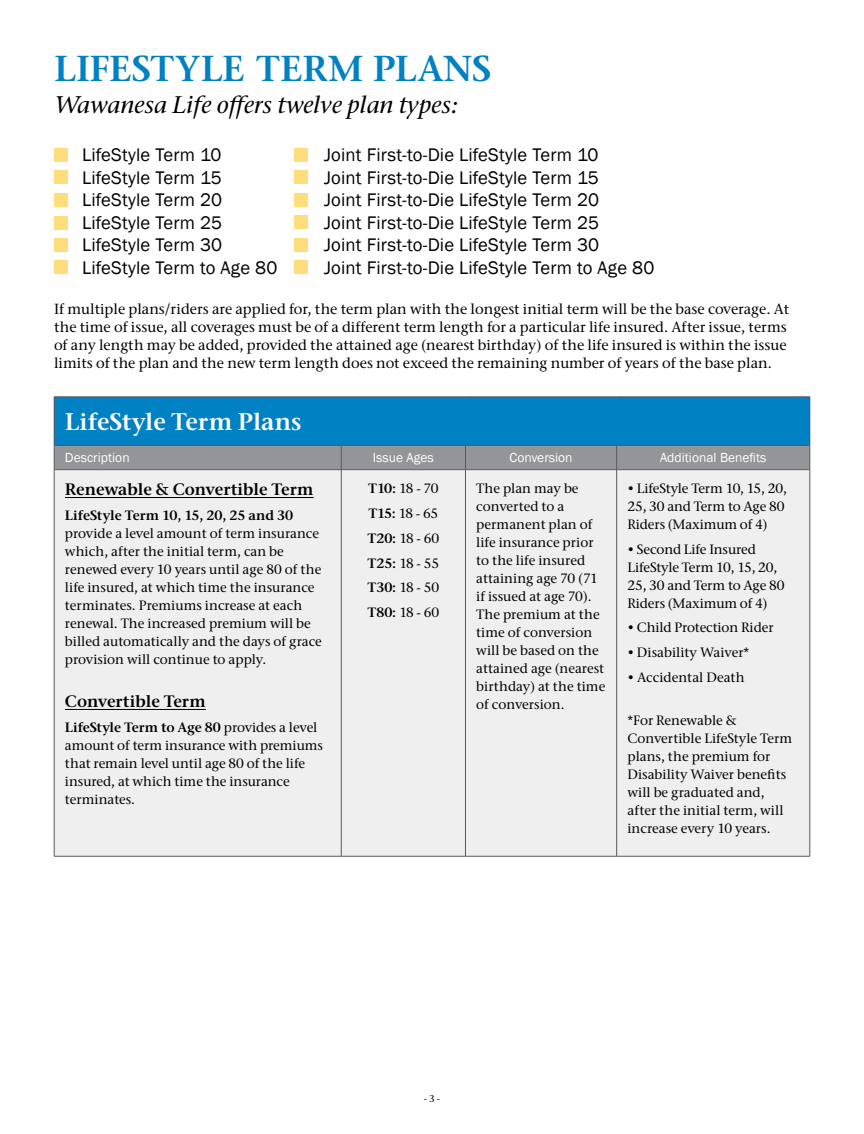
<style>
.page{position:relative;width:864px;height:1134px;background:#fff}
.page>*{position:absolute;margin:0;border:0;box-sizing:border-box;transform-origin:0 0}
.t1{font:600 36px "Stone Ser ITC Std";color:#0081c3}
.t2{font:italic 500 24px "Stone Ser ITC Std";color:#000}
.t3{font:600 24px "Stone Ser ITC Std";color:#fff}
.t4{font:18.75px "Franklin Gothic";letter-spacing:.01em;color:#000}
.t5{font:600 16.5px "Stone Ser ITC Std";color:#000}
.t6{font:500 14.7px/18px "Stone Ser ITC Std";color:#000}
.t7{font:500 13.5px/18px "Stone Ser ITC Std";color:#000}
.t8{font:13.5px "Franklin Gothic";color:#fff}
.t9{font:600 13.5px "Stone Ser ITC Std";color:#000}
.t10{font:500 9.75px "Stone Ser ITC Std";color:#000}
.s1{font-weight:600}
</style>
<div class="page">
<div style="left:54px;top:148px;width:13px;height:13px;background:#ffdd7d"></div>
<div style="left:54px;top:171px;width:13px;height:13px;background:#ffdd7d"></div>
<div style="left:54px;top:193px;width:13px;height:13px;background:#ffdd7d"></div>
<div style="left:54px;top:216px;width:13px;height:13px;background:#ffdd7d"></div>
<div style="left:54px;top:238px;width:13px;height:14px;background:#ffdd7d"></div>
<div style="left:54px;top:261px;width:13px;height:13px;background:#ffdd7d"></div>
<div style="left:294px;top:148px;width:14px;height:13px;background:#ffdd7d"></div>
<div style="left:294px;top:171px;width:14px;height:13px;background:#ffdd7d"></div>
<div style="left:294px;top:193px;width:14px;height:13px;background:#ffdd7d"></div>
<div style="left:294px;top:216px;width:14px;height:13px;background:#ffdd7d"></div>
<div style="left:294px;top:238px;width:14px;height:13px;background:#ffdd7d"></div>
<div style="left:294px;top:261px;width:14px;height:13px;background:#ffdd7d"></div>
<div style="left:54px;top:397px;width:756px;height:48px;background:#0081c3"></div>
<div style="left:55px;top:470px;width:755px;height:386px;background:#efeff0"></div>
<hr style="left:54px;top:397px;width:287px;height:1px;background:#58595b">
<hr style="left:54px;top:397px;width:1px;height:48px;background:#58595b">
<hr style="left:341px;top:397px;width:124px;height:1px;background:#58595b">
<hr style="left:465px;top:397px;width:152px;height:1px;background:#58595b">
<hr style="left:617px;top:397px;width:193px;height:1px;background:#58595b">
<hr style="left:810px;top:397px;width:1px;height:48px;background:#58595b">
<div style="left:54px;top:445px;width:757px;height:25px;background:#939598"></div>
<hr style="left:54px;top:469px;width:287px;height:1px;background:#58595b">
<hr style="left:54px;top:470px;width:1px;height:386px;background:#58595b">
<hr style="left:341px;top:469px;width:124px;height:1px;background:#58595b">
<hr style="left:341px;top:470px;width:1px;height:386px;background:#58595b">
<hr style="left:465px;top:469px;width:152px;height:1px;background:#58595b">
<hr style="left:465px;top:470px;width:1px;height:386px;background:#58595b">
<hr style="left:617px;top:469px;width:193px;height:1px;background:#58595b">
<hr style="left:616px;top:470px;width:1px;height:386px;background:#58595b">
<hr style="left:810px;top:470px;width:1px;height:386px;background:#58595b">
<hr style="left:54px;top:856px;width:287px;height:1px;background:#58595b">
<hr style="left:465px;top:856px;width:152px;height:1px;background:#58595b">
<hr style="left:617px;top:856px;width:193px;height:1px;background:#58595b">
<hr style="left:341px;top:856px;width:124px;height:1px;background:#58595b">
<hr style="left:65px;top:497px;width:249px;height:1px;background:#000">
<hr style="left:65px;top:709px;width:141px;height:1px;background:#000">
<h1 class="t1" style="left:54px;top:46px;width:439px">LIFESTYLE TERM PLANS</h1>
<h2 class="t2" style="left:54px;top:90px;width:406px">Wawanesa Life offers twelve plan types:</h2>
<h3 class="t4" style="left:82px;top:143px;width:141px">LifeStyle Term 10</h3>
<h3 class="t4" style="left:324px;top:143px;width:276px">Joint First-to-Die LifeStyle Term 10</h3>
<h3 class="t4" style="left:82px;top:166px;width:141px">LifeStyle Term 15</h3>
<h3 class="t4" style="left:324px;top:166px;width:276px">Joint First-to-Die LifeStyle Term 15</h3>
<h3 class="t4" style="left:82px;top:188px;width:142px">LifeStyle Term 20</h3>
<h3 class="t4" style="left:324px;top:188px;width:277px">Joint First-to-Die LifeStyle Term 20</h3>
<h3 class="t4" style="left:82px;top:211px;width:142px">LifeStyle Term 25</h3>
<h3 class="t4" style="left:324px;top:211px;width:277px">Joint First-to-Die LifeStyle Term 25</h3>
<h3 class="t4" style="left:82px;top:233px;width:142px">LifeStyle Term 30</h3>
<h3 class="t4" style="left:324px;top:233px;width:277px">Joint First-to-Die LifeStyle Term 30</h3>
<h3 class="t4" style="left:82px;top:256px;width:197px">LifeStyle Term to Age 80</h3>
<h3 class="t4" style="left:324px;top:256px;width:332px">Joint First-to-Die LifeStyle Term to Age 80</h3>
<p class="t6" style="left:54px;top:300px;width:737px">If multiple plans/riders are applied for, the term plan with the longest initial term will be the base coverage. At the time of issue, all coverages must be of a different term length for a particular life insured. After issue, terms of any length may be added, provided the attained age (nearest birthday) of the life insured is within the issue limits of the plan and the new term length does not exceed the remaining number of years of the base plan.</p>
<h2 class="t3" style="left:65px;top:407px;width:238px">LifeStyle Term Plans</h2>
<p class="t8" style="left:65px;top:449px;width:66px">Description</p>
<p class="t8" style="left:373px;top:449px;width:62px">Issue Ages</p>
<p class="t8" style="left:510px;top:449px;width:64px">Conversion</p>
<p class="t8" style="left:660px;top:449px;width:108px">Additional Benefits</p>
<p class="t5" style="left:65px;top:479px;width:250px">Renewable &amp; Convertible Term</p>
<p class="t9" style="left:65px;top:507px;width:230px">LifeStyle Term 10, 15, 20, 25 and 30</p>
<p class="t7" style="left:65px;top:524px;width:258px">provide a level amount of term insurance which, after the initial term, can be renewed every 10 years until age 80 of the life insured, at which time the insurance terminates. Premiums increase at each renewal. The increased premium will be billed automatically and the days of grace provision will continue to apply.</p>
<p class="t5" style="left:65px;top:691px;width:142px">Convertible Term</p>
<p class="t7" style="left:65px;top:718px;width:260px"><span class="s1">LifeStyle Term to Age 80</span> provides a level amount of term insurance with premiums that remain level until age 80 of the life insured, at which time the insurance terminates.</p>
<p class="t7" style="left:368px;top:476px;width:73px;line-height:24.8px;text-align:justify"><span class="s1">T10:</span> 18 - 70<br><span class="s1">T15:</span> 18 - 65<br><span class="s1">T20:</span> 18 - 60<br><span class="s1">T25:</span> 18 - 55<br><span class="s1">T30:</span> 18 - 50<br><span class="s1">T80:</span> 18 - 60</p>
<p class="t7" style="left:476px;top:479px;width:131px">The plan may be converted to a permanent plan of life insurance prior to the life insured attaining age 70 (71 if issued at age 70).<br>The premium at the time of conversion will be based on the attained age (nearest birthday) at the time of conversion.</p>
<p class="t7" style="left:627px;top:479px;width:161px">• LifeStyle Term 10, 15, 20,<br>25, 30 and Term to Age 80<br>Riders (Maximum of 4)</p>
<p class="t7" style="left:627px;top:540px;width:158px">• Second Life Insured<br>LifeStyle Term 10, 15, 20,<br>25, 30 and Term to Age 80<br>Riders (Maximum of 4)</p>
<p class="t7" style="left:627px;top:619px;width:148px">• Child Protection Rider</p>
<p class="t7" style="left:627px;top:643px;width:123px">• Disability Waiver*</p>
<p class="t7" style="left:627px;top:668px;width:119px">• Accidental Death</p>
<p class="t7" style="left:627px;top:711px;width:166px">*For Renewable &amp;<br>Convertible LifeStyle Term plans, the premium for<br>Disability Waiver benefits will be graduated and, after the initial term, will increase every 10 years.</p>
<p class="t10" style="left:424px;top:1093px;width:18px">- 3 -</p>
</div>
